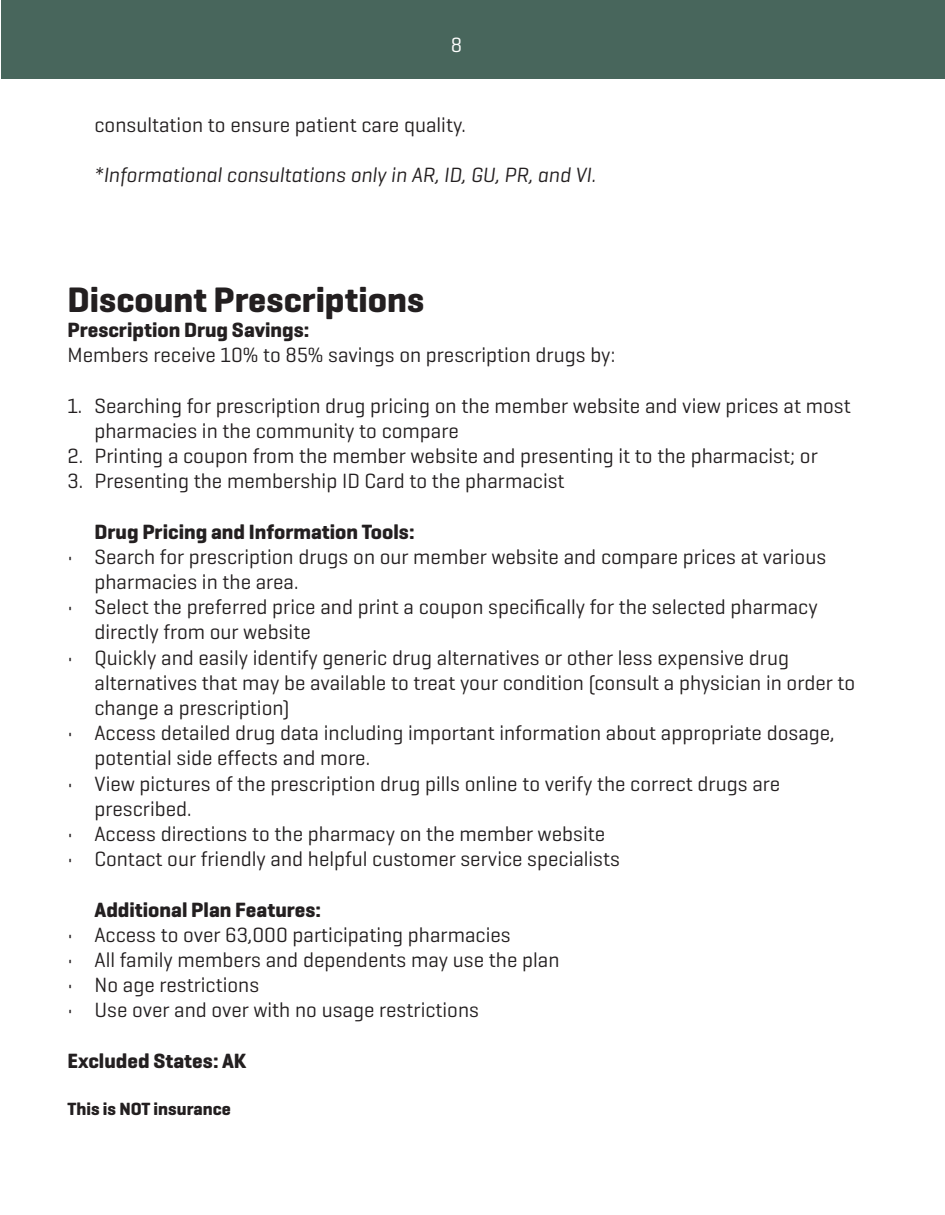
<style>
.page{position:relative;width:945px;height:1215px;background:#fff}
.page>*{position:absolute;margin:0;border:0;box-sizing:border-box;transform-origin:0 0}
.t1{font:700 36px "Geogrotesque";color:#231f20}
.t2{font:21px/25.2px "Geogrotesque";color:#231f20}
.t3{font:700 21px "Geogrotesque";color:#231f20}
.t4{font:italic 21px "Geogrotesque";color:#231f20}
.t5{font:21px "Geogrotesque";color:#fff}
.t6{font:700 18px "Geogrotesque";color:#231f20}
.s1{font-weight:700}
</style>
<div class="page">
<div style="left:2px;top:0;width:943px;height:79px;background:#48665c"></div>
<p class="t5" style="left:451px;top:32px;width:13px">8</p>
<p class="t2" style="left:94px;top:111px;width:373px">consultation to ensure patient care quality.</p>
<p class="t4" style="left:94px;top:162px;width:503px">*Informational consultations only in AR, ID, GU, PR, and VI.</p>
<p class="t1" style="left:68px;top:277px;width:358px">Discount Prescriptions</p>
<p class="t2" style="left:68px;top:317px;width:549px"><span class="s1">Prescription Drug Savings:<br></span>Members receive 10% to 85% savings on prescription drugs by:</p>
<p class="t2" style="left:94px;top:392px;width:758px;text-indent:-27px">1. Searching for prescription drug pricing on the member website and view prices at most pharmacies in the community to compare</p>
<p class="t2" style="left:68px;top:443px;width:752px">2. Printing a coupon from the member website and presenting it to the pharmacist; or</p>
<p class="t2" style="left:68px;top:468px;width:499px">3. Presenting the membership ID Card to the pharmacist</p>
<p class="t3" style="left:94px;top:518px;width:322px">Drug Pricing and Information Tools:</p>
<p class="t2" style="left:94px;top:543px;width:733px;text-indent:-27px">• Search for prescription drugs on our member website and compare prices at various pharmacies in the area.</p>
<p class="t2" style="left:94px;top:594px;width:725px;text-indent:-27px">• Select the preferred price and print a coupon specifically for the selected pharmacy directly from our website</p>
<p class="t2" style="left:94px;top:644px;width:762px;text-indent:-27px">• Quickly and easily identify generic drug alternatives or other less expensive drug alternatives that may be available to treat your condition (consult a physician in order to change a prescription)</p>
<p class="t2" style="left:94px;top:720px;width:742px;text-indent:-27px">• Access detailed drug data including important information about appropriate dosage, potential side effects and more.</p>
<p class="t2" style="left:94px;top:770px;width:687px;text-indent:-27px">• View pictures of the prescription drug pills online to verify the correct drugs are prescribed.</p>
<p class="t2" style="left:68px;top:821px;width:539px">• Access directions to the pharmacy on the member website</p>
<p class="t2" style="left:68px;top:846px;width:554px">• Contact our friendly and helpful customer service specialists</p>
<p class="t3" style="left:94px;top:896px;width:228px">Additional Plan Features:</p>
<p class="t2" style="left:68px;top:921px;width:445px">• Access to over 63,000 participating pharmacies</p>
<p class="t2" style="left:68px;top:947px;width:494px">• All family members and dependents may use the plan</p>
<p class="t2" style="left:68px;top:972px;width:193px">• No age restrictions</p>
<p class="t2" style="left:68px;top:997px;width:413px">• Use over and over with no usage restrictions</p>
<p class="t3" style="left:68px;top:1048px;width:180px">Excluded States: AK</p>
<p class="t6" style="left:68px;top:1097px;width:165px">This is NOT insurance</p>
</div>
